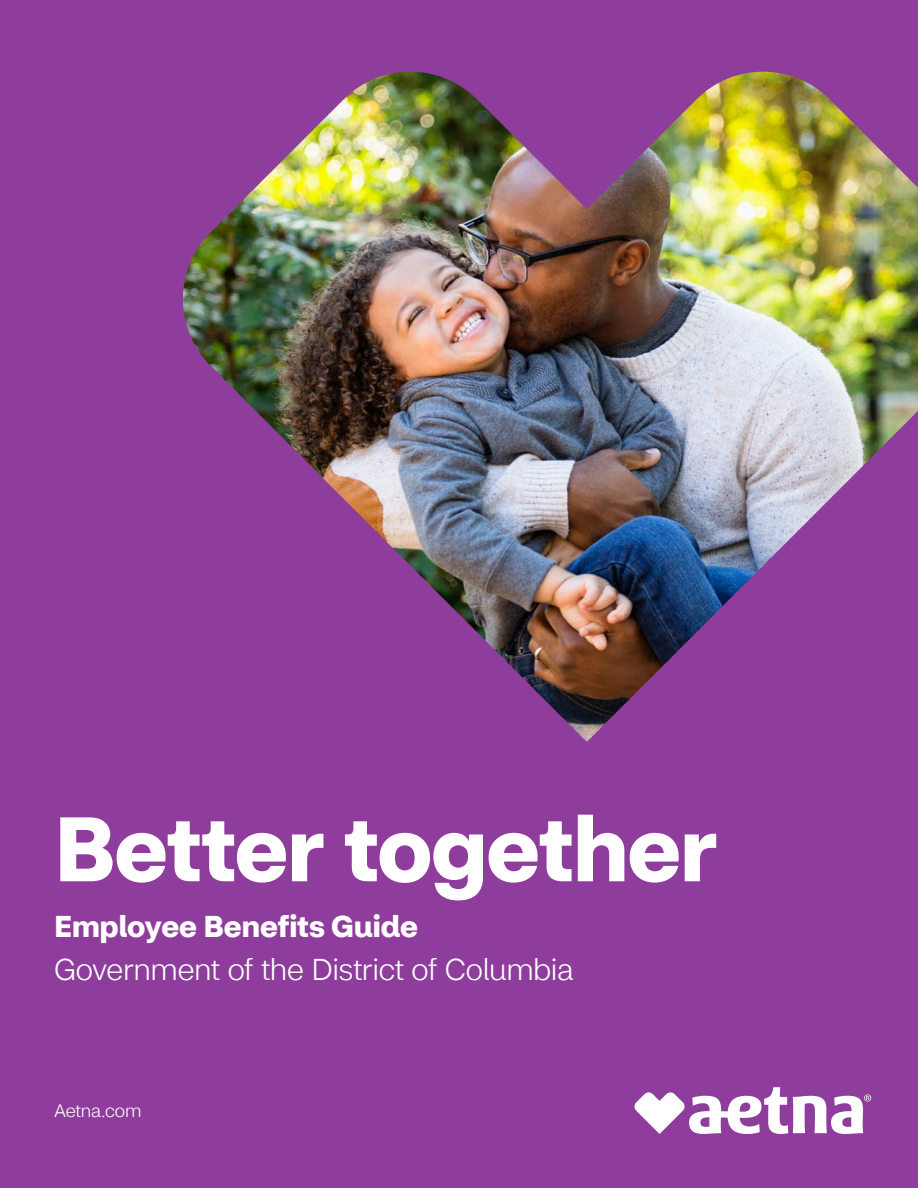
<style>
.page{position:relative;width:918px;height:1188px;background:#8f3d9c}
.page>*{position:absolute;margin:0;border:0;box-sizing:border-box;transform-origin:0 0}
.t1{font:700 90px "CVS Health Sans";letter-spacing:-.01em;color:#fff}
.t2{font:300 30px "CVS Health Sans";letter-spacing:-.015em;color:#fff}
.t3{font:700 30px "CVS Health Sans";color:#fff}
.t4{font:300 18px "CVS Health Sans";letter-spacing:-.015em;color:#fff}
</style>
<div class="page">
<img style="left:183px;top:72px;width:735px;height:670px">
<svg style="left:634px;top:1087px;width:237px;height:47px"></svg>
<h1 class="t1" style="left:54px;top:793px;width:665px">Better together</h1>
<h2 class="t3" style="left:54px;top:907px;width:366px">Employee Benefits Guide</h2>
<h3 class="t2" style="left:54px;top:951px;width:521px">Government of the District of Columbia</h3>
<p class="t4" style="left:54px;top:1100px;width:89px">Aetna.com</p>
</div>
